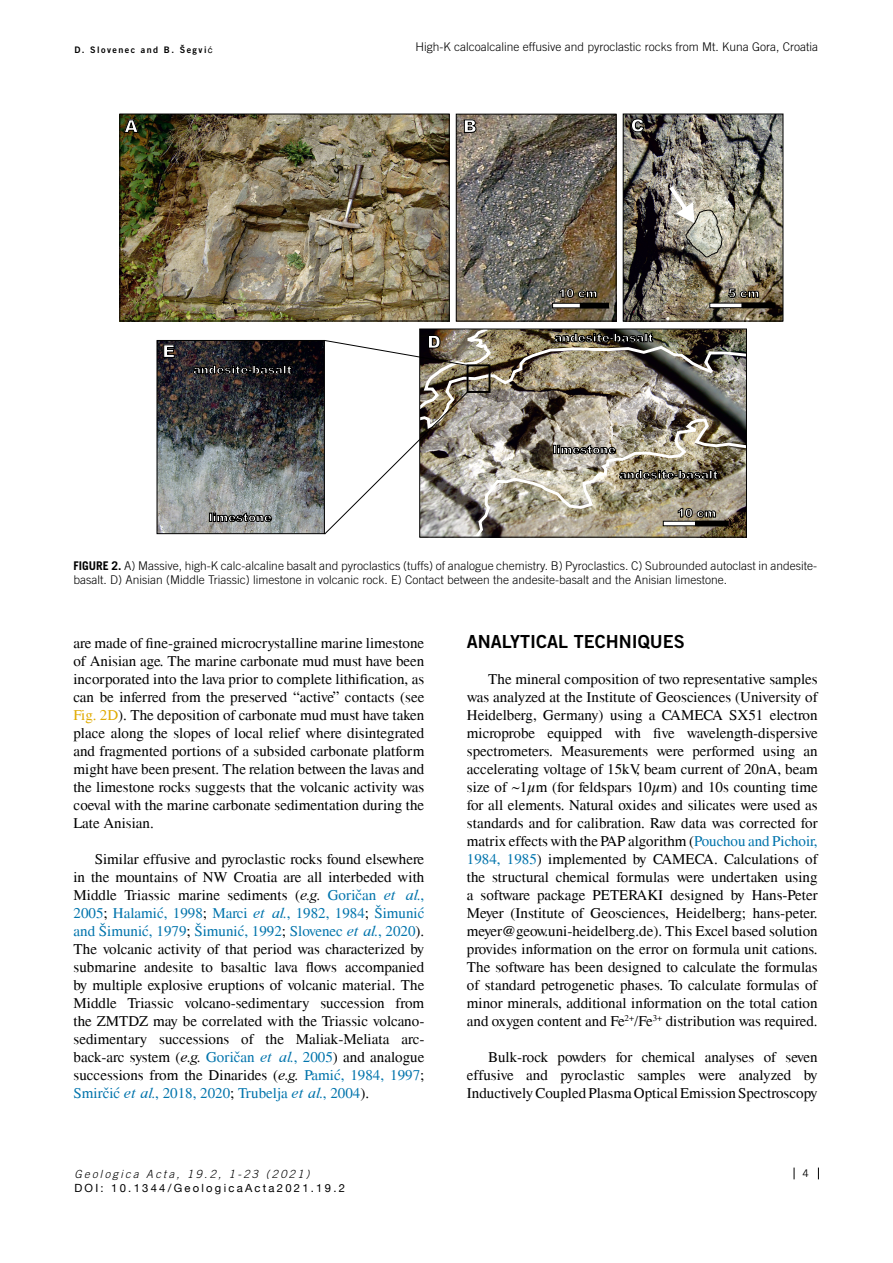
<style>
.page{position:relative;width:893px;height:1263px;background:#fff}
.page>*{position:absolute;margin:0;border:0;box-sizing:border-box;transform-origin:0 0}
.t1{font:18px "Trade Gothic LT Std Bd 2";color:#000}
.t2{font:900 17.55px "Arial";color:#fff}
.t3{font:15px/18px "Times S";color:#000;text-align:justify}
.t4{font:300 12px/13.5px "Trade Gothic LT Std";color:#000}
.t5{font:900 11.7px "Arial";color:#fff}
.t6{font:11.25px "Helvetica Neue";letter-spacing:.2em;color:#000}
.t7{font:italic 300 11.25px "Trade Gothic LT Std";letter-spacing:.2em;color:#000}
.t8{font:10.5px "Trade Gothic LT Std";color:#000}
.t9{font:9px "Trade Gothic LT Std Bd 2";letter-spacing:.16em;color:#000}
.s1{font-family:"Helvetica Neue"}
.s2{font-weight:700}
.s3{color:#e0aa00}
.s4{font-family:"Time";font-style:italic}
.s5{color:#0074ac}
.s6{font-family:"Time";font-style:italic;color:#0074ac}
</style>
<div class="page">
<svg style="left:794px;top:1167px;width:1px;height:12px"></svg>
<svg style="left:818px;top:1167px;width:1px;height:12px"></svg>
<img style="left:159px;top:342px;width:164px;height:190px">
<img style="left:625px;top:116px;width:156px;height:204px">
<img style="left:458px;top:116px;width:157px;height:204px">
<img style="left:121px;top:116px;width:327px;height:203px">
<svg style="left:665px;top:182px;width:57px;height:75px;background:#aaa69a"></svg>
<img style="left:421px;top:330px;width:324px;height:206px">
<div style="left:467px;top:364px;width:23px;height:29px;border:2px solid #000"></div>
<div style="left:157px;top:340px;width:168px;height:194px;border:1px solid #000"></div>
<svg style="left:193px;top:365px;width:99px;height:9px"></svg>
<svg style="left:209px;top:512px;width:63px;height:10px"></svg>
<svg style="left:619px;top:470px;width:99px;height:9px"></svg>
<svg style="left:553px;top:444px;width:63px;height:10px"></svg>
<svg style="left:559px;top:288px;width:38px;height:10px"></svg>
<svg style="left:728px;top:288px;width:31px;height:10px"></svg>
<svg style="left:678px;top:508px;width:38px;height:10px"></svg>
<div style="left:119px;top:114px;width:331px;height:207px;border:1px solid #000"></div>
<div style="left:456px;top:114px;width:161px;height:208px;border:1px solid #000"></div>
<div style="left:623px;top:114px;width:160px;height:208px;border:1px solid #000"></div>
<div style="left:419px;top:328px;width:328px;height:210px;border:1px solid #000"></div>
<svg style="left:123px;top:119px;width:16px;height:15px"></svg>
<svg style="left:463px;top:119px;width:14px;height:14px"></svg>
<svg style="left:630px;top:118px;width:15px;height:15px"></svg>
<svg style="left:323px;top:334px;width:146px;height:201px"></svg>
<div style="left:553px;top:303px;width:55px;height:5px;background:#fff"></div>
<div style="left:552px;top:303px;width:56px;height:5px;border:1px solid #000"></div>
<div style="left:580px;top:303px;width:28px;height:5px;background:#000"></div>
<div style="left:710px;top:303px;width:64px;height:5px;background:#fff"></div>
<div style="left:709px;top:303px;width:65px;height:5px;border:1px solid #000"></div>
<div style="left:742px;top:303px;width:33px;height:5px;background:#000"></div>
<div style="left:663px;top:521px;width:65px;height:5px;background:#fff"></div>
<div style="left:695px;top:521px;width:33px;height:5px;background:#000"></div>
<svg style="left:554px;top:333px;width:99px;height:9px"></svg>
<svg style="left:163px;top:344px;width:12px;height:14px"></svg>
<p class="t9" style="left:74px;top:44px;width:140px">D. Slovenec and B. Šegvi<span class="s1">ć</span></p>
<p class="t4" style="left:415px;top:39px;width:404px">High-K calcoalcaline effusive and pyroclastic rocks from Mt. Kuna Gora, Croatia</p>
<p class="t2" style="left:124px;top:113px;width:15px">A</p>
<p class="t2" style="left:463px;top:113px;width:15px">B</p>
<p class="t2" style="left:631px;top:113px;width:15px">C</p>
<p class="t2" style="left:162px;top:338px;width:14px">E</p>
<p class="t5" style="left:193px;top:361px;width:100px">andesite-basalt</p>
<p class="t5" style="left:209px;top:509px;width:65px">limestone</p>
<p class="t5" style="left:558px;top:285px;width:41px">10 cm</p>
<p class="t5" style="left:728px;top:285px;width:33px">5 cm</p>
<p class="t2" style="left:427px;top:329px;width:15px">D</p>
<p class="t5" style="left:554px;top:329px;width:100px">andesite-basalt</p>
<p class="t5" style="left:553px;top:441px;width:65px">limestone</p>
<p class="t5" style="left:619px;top:466px;width:100px">andesite-basalt</p>
<p class="t5" style="left:677px;top:504px;width:41px">10 cm</p>
<p class="t4" style="left:74px;top:559px;width:745px"><span class="s2">FIGURE 2.</span> A) Massive, high-K calc-alcaline basalt and pyroclastics (tuffs) of analogue chemistry. B) Pyroclastics. C) Subrounded autoclast in andesite&shy;basalt. D) Anisian (Middle Triassic) limestone in volcanic rock. E) Contact between the andesite-basalt and the Anisian limestone.</p>
<p class="t3" style="left:73px;top:634px;width:352px">are made of fine-grained microcrystalline marine limestone of Anisian age. The marine carbonate mud must have been incorporated into the lava prior to complete lithification, as can be inferred from the preserved “active” contacts (see <span class="s3">Fig. 2D</span>). The deposition of carbonate mud must have taken place along the slopes of local relief where disintegrated and fragmented portions of a subsided carbonate platform might have been present. The relation between the lavas and the limestone rocks suggests that the volcanic activity was coeval with the marine carbonate sedimentation during the Late Anisian.</p>
<p class="t3" style="left:73px;top:850px;width:352px;text-indent:21px">Similar effusive and pyroclastic rocks found elsewhere in the mountains of NW Croatia are all interbeded with Middle Triassic marine sediments (<span class="s4">e.g.</span> <span class="s5">Goričan</span> <span class="s6">et al.</span><span class="s5">, 2005</span>; <span class="s5">Halamić, 1998</span>; <span class="s5">Marci</span> <span class="s6">et al.</span><span class="s5">, 1982, 1984</span>; <span class="s5">Šimunić and Šimunić, 1979</span>; <span class="s5">Šimunić, 1992</span>; <span class="s5">Slovenec</span> <span class="s6">et al.</span><span class="s5">, 2020</span>).<br>The volcanic activity of that period was characterized by submarine andesite to basaltic lava flows accompanied by multiple explosive eruptions of volcanic material. The Middle Triassic volcano-sedimentary succession from the ZMTDZ may be correlated with the Triassic volcano&shy;sedimentary successions of the Maliak-Meliata arc&shy;back-arc system (<span class="s4">e.g.</span> <span class="s5">Goričan</span> <span class="s6">et al.</span><span class="s5">, 2005</span>) and analogue successions from the Dinarides (<span class="s4">e.g.</span> <span class="s5">Pamić, 1984, 1997</span>; <span class="s5">Smirčić</span> <span class="s6">et al.</span><span class="s5">, 2018, 2020</span>; <span class="s5">Trubelja</span> <span class="s6">et al.</span><span class="s5">, 2004</span>).</p>
<p class="t7" style="left:74px;top:1167px;width:237px">Geologica Acta, 19.2, 1-23 (2021)</p>
<p class="t6" style="left:74px;top:1181px;width:272px">DOI: 10.1344/GeologicaActa2021.19.2</p>
<p class="t1" style="left:467px;top:630px;width:219px">ANALYTICAL TECHNIQUES</p>
<p class="t3" style="left:467px;top:670px;width:352px;text-indent:21px">The mineral composition of two representative samples was analyzed at the Institute of Geosciences (University of Heidelberg, Germany) using a CAMECA SX51 electron microprobe equipped with five wavelength-dispersive spectrometers. Measurements were performed using an accelerating voltage of 15kV, beam current of 20nA, beam size of ~1µm (for feldspars 10µm) and 10s counting time for all elements. Natural oxides and silicates were used as standards and for calibration. Raw data was corrected for matrix effects with the PAP algorithm (<span class="s5">Pouchou and Pichoir, 1984, 1985</span>) implemented by CAMECA. Calculations of the structural chemical formulas were undertaken using a software package PETERAKI designed by Hans-Peter Meyer (Institute of Geosciences, Heidelberg; hans-peter. meyer@geow.uni-heidelberg.de). This Excel based solution provides information on the error on formula unit cations.<br>The software has been designed to calculate the formulas of standard petrogenetic phases. To calculate formulas of minor minerals, additional information on the total cation and oxygen content and Fe<sup>2+</sup>/Fe<sup>3+</sup> distribution was required.</p>
<p class="t3" style="left:467px;top:1048px;width:352px;text-indent:21px">Bulk-rock powders for chemical analyses of seven effusive and pyroclastic samples were analyzed by Inductively Coupled Plasma Optical Emission Spectroscopy</p>
<p class="t8" style="left:802px;top:1167px;width:8px">4</p>
</div>
